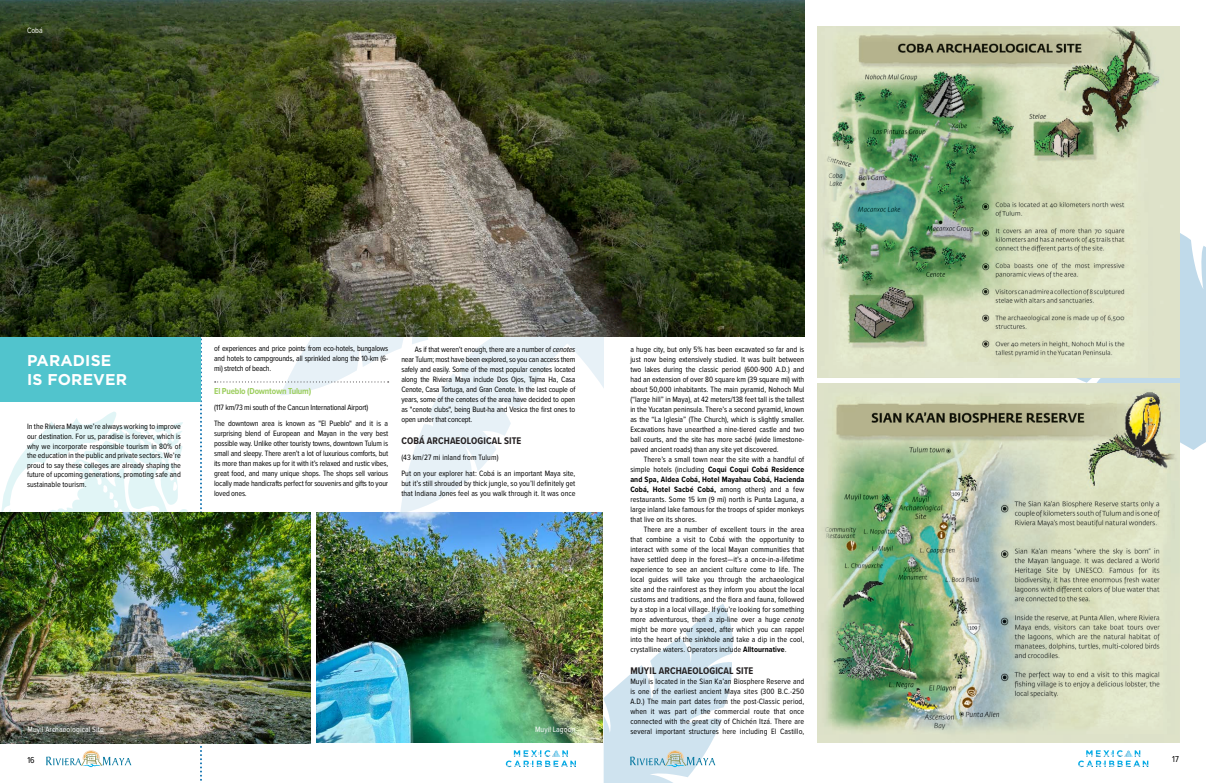
<style>
.page{position:relative;width:1206px;height:783px;background:#fff}
.page>*{position:absolute;margin:0;border:0;box-sizing:border-box;transform-origin:0 0}
.No_Indent{font:700 15.6px "Gotham";letter-spacing:.01em;color:#fff}
.suppbyline{font:700 10px "Proxima Nova Cond";letter-spacing:.01em;color:#231f20}
.Offset_stroke{font:700 9px "Proxima Nova Cond";letter-spacing:-.02em;color:#9dce5f}
.t1{font:9px "Proxima Nova Cond";color:#000}
.suppbyline-2{font:8px/10px "Proxima Nova Cond";letter-spacing:-.01em;color:#000;text-align:justify}
.Paragraph_Indent{font:8px/10px "Proxima Nova Cond";letter-spacing:.01em;color:#000;text-align:justify}
.No_Indent-2{font:8px/10px "Proxima Nova Cond";color:#000;text-align:justify}
.Spacing_before_and_a{font:8px "Proxima Nova Cond";letter-spacing:-.02em;color:#000}
.t2{font:8px "Proxima Nova Cond";letter-spacing:.01em;color:#fff}
.Spacing_before_and_a-2{font:8px "Proxima Nova Cond";letter-spacing:.01em;color:#000}
.s1{font-style:italic}
.s2{font-weight:700}
</style>
<div class="page">
<svg style="left:1039px;top:209px;width:167px;height:241px"></svg>
<svg style="left:280px;top:336px;width:324px;height:177px"></svg>
<svg style="left:1px;top:412px;width:189px;height:101px"></svg>
<svg style="left:215px;top:381px;width:174px;height:1px"></svg>
<img style="left:316px;top:513px;width:287px;height:229px">
<svg style="left:200px;top:336px;width:2px;height:445px"></svg>
<div style="left:0;top:337px;width:201px;height:64px;background:#51c4cd"></div>
<img style="left:0;top:0;width:804px;height:336px">
<img style="left:818px;top:384px;width:361px;height:358px">
<img style="left:818px;top:27px;width:361px;height:350px">
<img style="left:0;top:513px;width:310px;height:231px">
<svg style="left:46px;top:750px;width:85px;height:17px"></svg>
<svg style="left:506px;top:750px;width:70px;height:17px"></svg>
<svg style="left:604px;top:604px;width:129px;height:179px"></svg>
<svg style="left:1078px;top:750px;width:70px;height:17px"></svg>
<p class="t2" style="left:27px;top:25px;width:17px">Cobá</p>
<p class="Paragraph_Indent" style="left:214px;top:344px;width:176px;line-height:9.6px">of experiences and price points from eco-hotels, bungalows and hotels to campgrounds, all sprinkled along the 10-km (6- mi) stretch of beach.</p>
<p class="Offset_stroke" style="left:214px;top:384px;width:99px">El Pueblo (Downtown Tulum)</p>
<p class="Spacing_before_and_a" style="left:214px;top:401px;width:156px">(117 km/73 mi south of the Cancun International Airport)</p>
<p class="suppbyline-2" style="left:214px;top:418px;width:176px">The downtown area is known as "El Pueblo" and it is a surprising blend of European and Mayan in the very best possible way. Unlike other touristy towns, downtown Tulum is small and sleepy. There aren’t a lot of luxurious comforts, but its more than makes up for it with it’s relaxed and rustic vibes, great food, and many unique shops. The shops sell various locally made handicrafts perfect for souvenirs and gifts to your loved ones.</p>
<p class="suppbyline-2" style="left:401px;top:344px;width:176px;text-indent:13px">As if that weren’t enough, there are a number of <span class="s1">cenotes </span>near Tulum; most have been explored, so you can access them safely and easily. Some of the most popular cenotes located along the Riviera Maya include Dos Ojos, Tajma Ha, Casa Cenote, Casa Tortuga, and Gran Cenote. In the last couple of years, some of the cenotes of the area have decided to open as "cenote clubs", being Buut-ha and Vesica the first ones to open under that concept.</p>
<p class="suppbyline" style="left:401px;top:433px;width:122px">COBÁ ARCHAEOLOGICAL SITE</p>
<p class="Spacing_before_and_a-2" style="left:401px;top:451px;width:99px">(43 km/27 mi inland from Tulum)</p>
<p class="No_Indent-2" style="left:401px;top:468px;width:176px">Put on your explorer hat: Cobá is an important Maya site, but it’s still shrouded by thick jungle, so you’ll definitely get that Indiana Jones feel as you walk through it. It was once</p>
<p class="No_Indent-2" style="left:630px;top:344px;width:176px">a huge city, but only 5% has been excavated so far and is just now being extensively studied. It was built between two lakes during the classic period (600-900 A.D.) and had an extension of over 80 square km (39 square mi) with about 50,000 inhabitants. The main pyramid, Nohoch Mul (“large hill” in Maya), at 42 meters/138 feet tall is the tallest in the Yucatan peninsula. There’s a second pyramid, known as the “La Iglesia” (The Church), which is slightly smaller.<br>Excavations have unearthed a nine-tiered castle and two ball courts, and the site has more sacbé (wide limestone&shy;paved ancient roads) than any site yet discovered.</p>
<p class="Paragraph_Indent" style="left:630px;top:454px;width:176px;text-indent:13px">There’s a small town near the site with a handful of simple hotels (including <span class="s2">Coqui Coqui Cobá Residence and Spa, Aldea Cobá, Hotel Mayahau Cobá, Hacienda Cobá, Hotel Sacbé Cobá,</span> among others) and a few restaurants. Some 15 km (9 mi) north is Punta Laguna, a large inland lake famous for the troops of spider monkeys that live on its shores.</p>
<p class="Paragraph_Indent" style="left:630px;top:524px;width:176px;text-indent:13px">There are a number of excellent tours in the area that combine a visit to Cobá with the opportunity to interact with some of the local Mayan communities that have settled deep in the forest—it’s a once-in-a-lifetime experience to see an ancient culture come to life. The local guides will take you through the archaeological site and the rainforest as they inform you about the local customs and traditions, and the flora and fauna, followed by a stop in a local village. If you’re looking for something more adventurous, then a zip-line over a huge <span class="s1">cenote </span>might be more your speed, after which you can rappel into the heart of the sinkhole and take a dip in the cool, crystalline waters. Operators include <span class="s2">Alltournative</span>.</p>
<p class="suppbyline" style="left:630px;top:663px;width:124px">MUYIL ARCHAEOLOGICAL SITE</p>
<p class="suppbyline-2" style="left:630px;top:676px;width:176px">Muyil is located in the Sian Ka’an Biosphere Reserve and is one of the earliest ancient Maya sites (300 B.C.-250<br>A.D.) The main part dates from the post-Classic period, when it was part of the commercial route that once connected with the great city of Chichén Itzá. There are several important structures here including El Castillo,</p>
<p class="No_Indent" style="left:27px;top:350px;width:86px">PARADISE</p>
<p class="No_Indent" style="left:27px;top:369px;width:102px">IS FOREVER</p>
<p class="suppbyline-2" style="left:27px;top:422px;width:155px;line-height:9.6px">In the Riviera Maya we’re always working to improve our destination. For us, paradise is forever, which is why we incorporate responsible tourism in 80% of the education in the public and private sectors. We’re proud to say these colleges are already shaping the future of upcoming generations, promoting safe and sustainable tourism.</p>
<p class="t2" style="left:28px;top:723px;width:78px">Muyil Archaeological Site</p>
<p class="t2" style="left:535px;top:723px;width:42px">Muyil Lagoon</p>
<p class="t1" style="left:27px;top:754px;width:9px">16</p>
<p class="t1" style="left:1172px;top:753px;width:8px">17</p>
</div>
